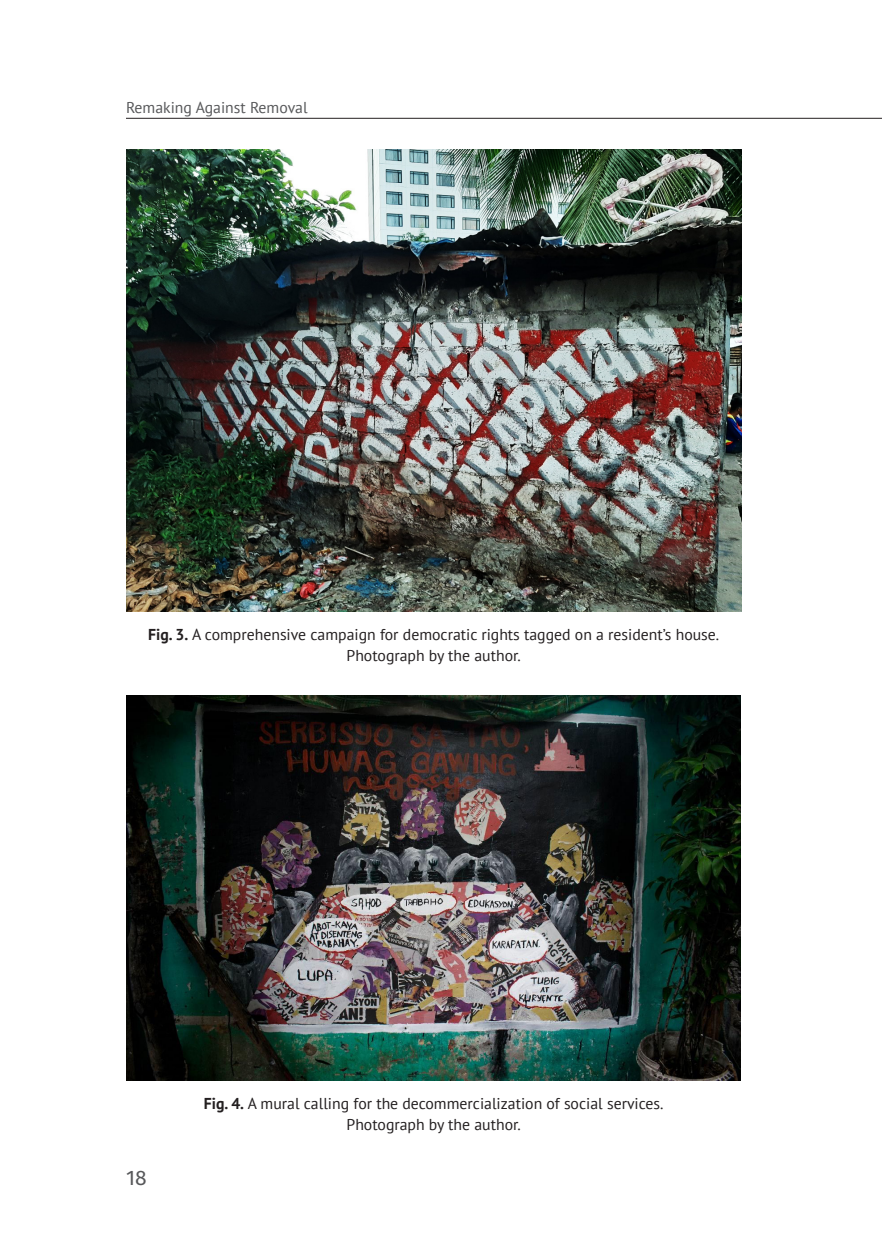
<style>
.page{position:relative;width:882px;height:1260px;background:#fff}
.page>*{position:absolute;margin:0;border:0;box-sizing:border-box;transform-origin:0 0}
.t1{font:21px "Fira Sans";color:#57585a}
.t2{font:15.75px/21px "PT Sans";color:#231f20;text-align:center}
.t3{font:15.75px "PT Sans";color:#57585a}
.s1{font-weight:700}
</style>
<div class="page">
<hr style="left:126px;top:118px;width:756px;height:1px;background:#231f20">
<img style="left:126px;top:150px;width:615px;height:461px">
<img style="left:126px;top:695px;width:615px;height:386px">
<p class="t3" style="left:126px;top:97px;width:183px">Remaking Against Removal</p>
<p class="t2" style="left:148px;top:624px;width:573px"><span class="s1">Fig. 3.</span> A comprehensive campaign for democratic rights tagged on a resident’s house.<br>Photograph by the author.</p>
<h1 class="t1" style="left:126px;top:1162px;width:22px">18</h1>
<p class="t2" style="left:204px;top:1093px;width:461px"><span class="s1">Fig. 4.</span> A mural calling for the decommercialization of social services.<br>Photograph by the author.</p>
</div>
